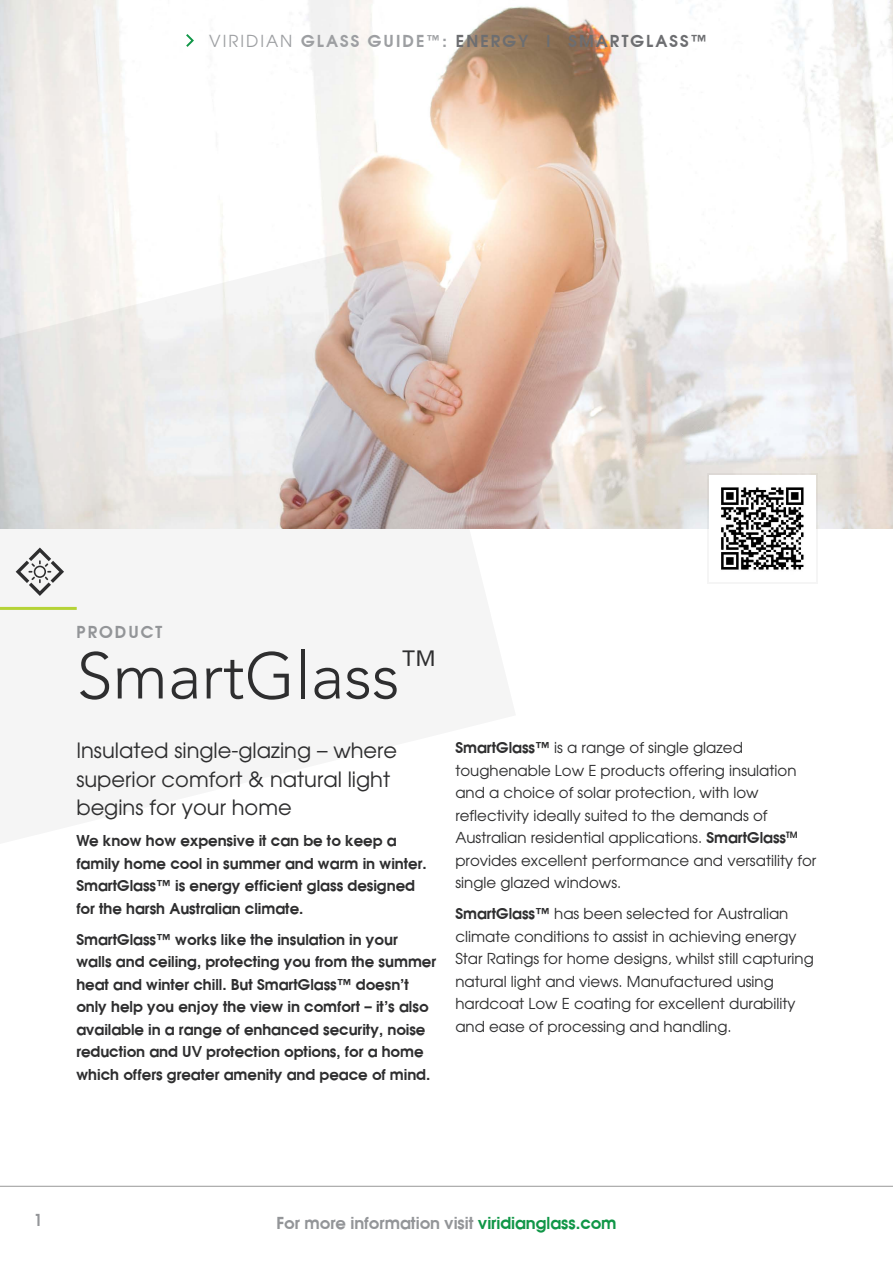
<style>
.page{position:relative;width:893px;height:1263px;background:#fff}
.page>*{position:absolute;margin:0;border:0;box-sizing:border-box;transform-origin:0 0}
.t1{font:300 64.8px "Avenir";color:#2e2e2f}
.t2{font:21px/28.5px "Avant Garde";color:#2e2e2f}
.t3{font:700 16.5px "Avant Garde";color:#939598}
.t4{font:700 16.5px "Avant Garde";letter-spacing:.12em;color:#6d6e71}
.t5{font:700 16.5px "Avant Garde";letter-spacing:.12em;color:#939598}
.t6{font:15px/22.5px "Avant Garde";color:#2e2e2f}
.t7{font:700 15px/22.5px "Avant Garde";color:#2e2e2f}
.s1{font-weight:400;color:#9d9fa2}
.s2{color:#9d9fa2}
.s3{font-size:13.5px;color:#9d9fa2}
.s4{font-weight:700}
.s5{color:#109647}
</style>
<div class="page">
<hr style="left:0;top:1186px;width:893px;height:1px;background:#2e2e2f">
<img style="left:0;top:0;width:893px;height:528px">
<hr style="left:892px;top:77px;width:1px;height:1109px;background:#2e2e2f">
<svg style="left:0;top:239px;width:516px;height:368px"></svg>
<svg style="left:186px;top:34px;width:8px;height:13px"></svg>
<hr style="left:0;top:607px;width:77px;height:3px;background:#b5d337">
<svg style="left:16px;top:547px;width:48px;height:49px"></svg>
<div style="left:707px;top:473px;width:111px;height:111px;background:linear-gradient(to right,#fff,#fff)"></div>
<img style="left:710px;top:476px;width:105px;height:105px">
<p class="t4" style="left:209px;top:29px;width:499px"><span class="s1">VIRIDIAN</span> <span class="s2">GLASS GUIDE</span><span class="s3">™</span><span class="s2">:</span> ENERGY | SMARTGLASS™</p>
<p class="t5" style="left:77px;top:620px;width:87px">PRODUCT</p>
<h1 class="t1" style="left:77px;top:638px;width:362px">SmartGlass<sup>™</sup></h1>
<h2 class="t2" style="left:76px;top:736px;width:322px">Insulated single-glazing – where superior comfort &amp; natural light begins for your home</h2>
<p class="t7" style="left:76px;top:828px;width:352px">We know how expensive it can be to keep a family home cool in summer and warm in winter.<br>SmartGlass™ is energy efficient glass designed for the harsh Australian climate.</p>
<p class="t7" style="left:76px;top:927px;width:361px">SmartGlass™ works like the insulation in your walls and ceiling, protecting you from the summer heat and winter chill. But SmartGlass™ doesn't only help you enjoy the view in comfort – it's also available in a range of enhanced security, noise reduction and UV protection options, for a home which offers greater amenity and peace of mind.</p>
<p class="t6" style="left:455px;top:736px;width:363px"><span class="s4">SmartGlass™</span> is a range of single glazed toughenable Low E products offering insulation and a choice of solar protection, with low reflectivity ideally suited to the demands of Australian residential applications. <span class="s4">SmartGlass</span><sup>TM </sup>provides excellent performance and versatility for single glazed windows.</p>
<p class="t6" style="left:455px;top:902px;width:360px"><span class="s4">SmartGlass™</span> has been selected for Australian climate conditions to assist in achieving energy Star Ratings for home designs, whilst still capturing natural light and views. Manufactured using hardcoat Low E coating for excellent durability and ease of processing and handling.</p>
<p class="t3" style="left:33px;top:1208px;width:11px">1</p>
<p class="t3" style="left:276px;top:1211px;width:342px">For more information visit <span class="s5">viridianglass.com</span></p>
</div>
